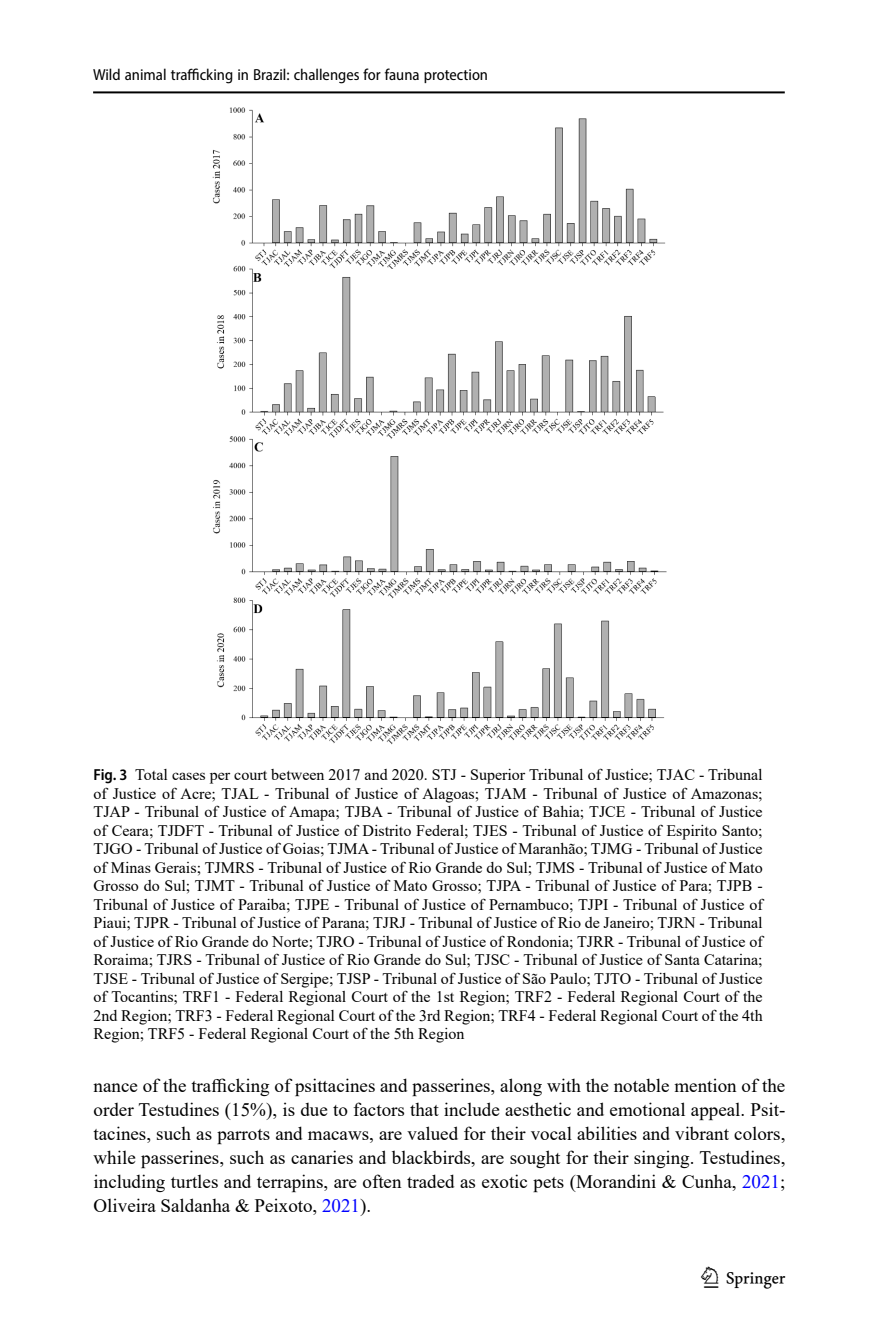
<style>
.page{position:relative;width:879px;height:1333px;background:#fff}
.page>*{position:absolute;margin:0;border:0;box-sizing:border-box;transform-origin:0 0}
.t1{font:30px "Springnew";color:#000}
.Body_Text_Indent{font:19px/24px "Times New Roman";color:#000;text-align:justify}
.Figure_Caption{font:16px/18.4px "Times New Roman";color:#000;text-align:justify}
.t2{font:semi-condensed 16px "Myriad Pro";color:#000}
.s1{font-family:"Myriad Pro";font-weight:600;font-stretch:semi-condensed}
.s2{color:#00f}
</style>
<div class="page">
<hr style="left:93px;top:91px;width:692px;height:2px;background:#000">
<img style="left:213px;top:108px;width:453px;height:636px">
<p class="t2" style="left:93px;top:65px;width:396px">Wild animal trafficking in Brazil: challenges for fauna protection</p>
<p class="Figure_Caption" style="left:94px;top:765px;width:670px"><span class="s1">Fig. 3</span> Total cases per court between 2017 and 2020. STJ - Superior Tribunal of Justice; TJAC - Tribunal of Justice of Acre; TJAL - Tribunal of Justice of Alagoas; TJAM - Tribunal of Justice of Amazonas; TJAP - Tribunal of Justice of Amapa; TJBA - Tribunal of Justice of Bahia; TJCE - Tribunal of Justice of Ceara; TJDFT - Tribunal of Justice of Distrito Federal; TJES - Tribunal of Justice of Espirito Santo; TJGO - Tribunal of Justice of Goias; TJMA - Tribunal of Justice of Maranhão; TJMG - Tribunal of Justice of Minas Gerais; TJMRS - Tribunal of Justice of Rio Grande do Sul; TJMS - Tribunal of Justice of Mato Grosso do Sul; TJMT - Tribunal of Justice of Mato Grosso; TJPA - Tribunal of Justice of Para; TJPB - Tribunal of Justice of Paraiba; TJPE - Tribunal of Justice of Pernambuco; TJPI - Tribunal of Justice of Piaui; TJPR - Tribunal of Justice of Parana; TJRJ - Tribunal of Justice of Rio de Janeiro; TJRN - Tribunal of Justice of Rio Grande do Norte; TJRO - Tribunal of Justice of Rondonia; TJRR - Tribunal of Justice of Roraima; TJRS - Tribunal of Justice of Rio Grande do Sul; TJSC - Tribunal of Justice of Santa Catarina; TJSE - Tribunal of Justice of Sergipe; TJSP - Tribunal of Justice of São Paulo; TJTO - Tribunal of Justice of Tocantins; TRF1 - Federal Regional Court of the 1st Region; TRF2 - Federal Regional Court of the 2nd Region; TRF3 - Federal Regional Court of the 3rd Region; TRF4 - Federal Regional Court of the 4th Region; TRF5 - Federal Regional Court of the 5th Region</p>
<p class="Body_Text_Indent" style="left:94px;top:1073px;width:693px">nance of the trafficking of psittacines and passerines, along with the notable mention of the order Testudines (15%), is due to factors that include aesthetic and emotional appeal. Psit&shy;tacines, such as parrots and macaws, are valued for their vocal abilities and vibrant colors, while passerines, such as canaries and blackbirds, are sought for their singing. Testudines, including turtles and terrapins, are often traded as exotic pets (Morandini &amp; Cunha, <span class="s2">2021</span>; Oliveira Saldanha &amp; Peixoto, <span class="s2">2021</span>).</p>
<h1 class="t1" style="left:704px;top:1260px;width:83px">1 3</h1>
</div>
